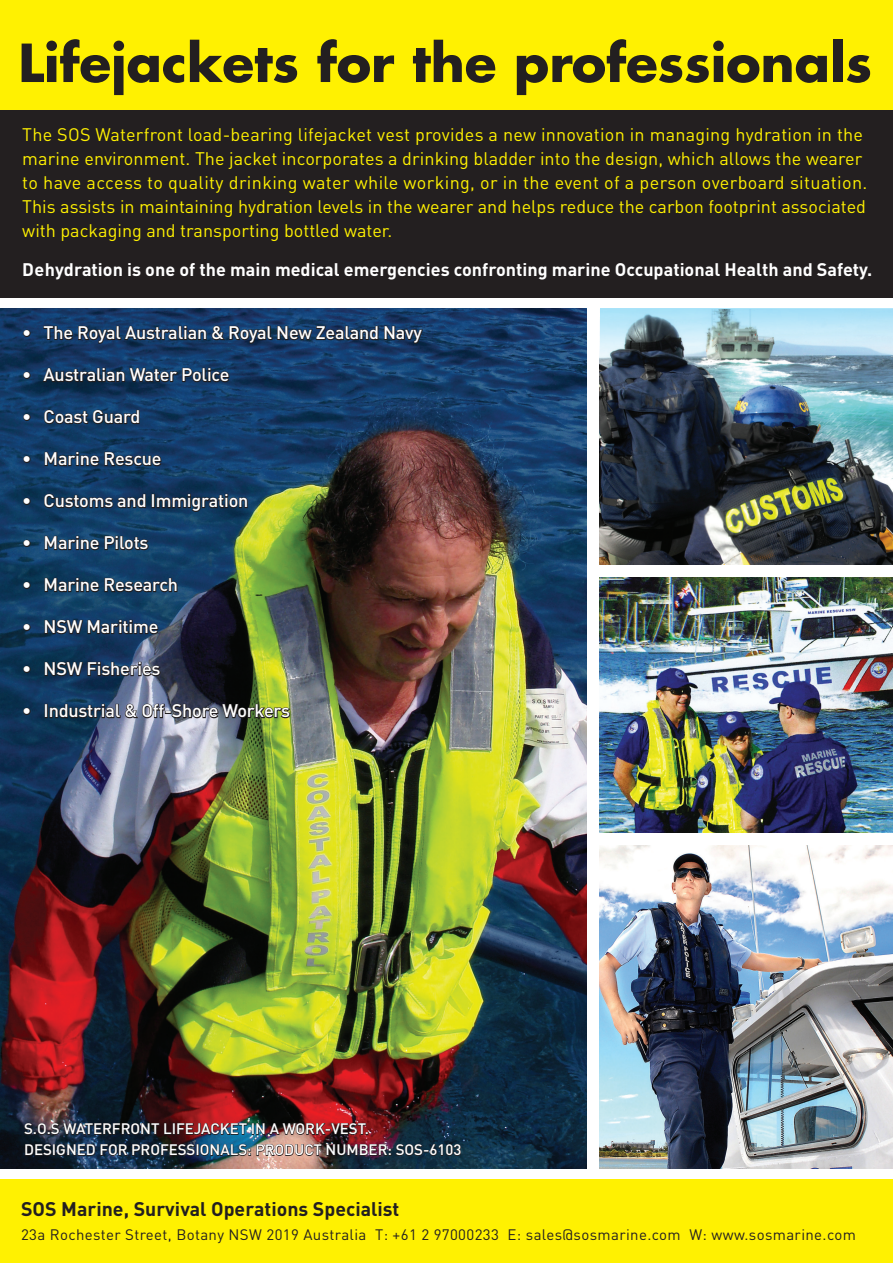
<style>
.page{position:relative;width:893px;height:1263px;background:#fff}
.page>*{position:absolute;margin:0;border:0;box-sizing:border-box;transform-origin:0 0}
.t1{font:700 51px "Futura";letter-spacing:-.005em;color:#231f20}
.t2{font:700 19.5px "DIN";color:#231f20}
.t3{font:18px/24px "DIN";letter-spacing:.005em;color:#fff101}
.t4{font:500 18px "DIN";letter-spacing:-.01em;color:#fff}
.t5{font:700 18px "DIN";color:#fff}
.t6{font:15px "DIN";letter-spacing:.025em;color:#231f20}
.t7{font:500 15px/21px "DIN";color:#fff}
</style>
<div class="page">
<img style="left:0;top:309px;width:587px;height:859px">
<img style="left:600px;top:577px;width:293px;height:255px">
<img style="left:600px;top:845px;width:293px;height:324px">
<img style="left:600px;top:361px;width:293px;height:203px">
<img style="left:600px;top:309px;width:293px;height:52px">
<div style="left:0;top:0;width:893px;height:156px;background:#fff101"></div>
<div style="left:0;top:111px;width:893px;height:187px;background:#231f20"></div>
<div style="left:0;top:1179px;width:893px;height:84px;background:#fff101"></div>
<div style="left:23px;top:330px;width:8px;height:7px;border:2px solid #231f20;border-radius:50%"></div>
<svg style="left:43px;top:325px;width:381px;height:19px;background:#19304d"></svg>
<div style="left:23px;top:372px;width:8px;height:7px;border:2px solid #231f20;border-radius:50%"></div>
<svg style="left:42px;top:367px;width:188px;height:17px;background:#182d45"></svg>
<div style="left:23px;top:414px;width:8px;height:7px;border:2px solid #231f20;border-radius:50%"></div>
<svg style="left:43px;top:409px;width:97px;height:16px;background:#1a2f48"></svg>
<div style="left:23px;top:456px;width:8px;height:7px;border:2px solid #231f20;border-radius:50%"></div>
<svg style="left:44px;top:450px;width:119px;height:17px;background:#192f48"></svg>
<div style="left:23px;top:498px;width:8px;height:7px;border:2px solid #231f20;border-radius:50%"></div>
<svg style="left:43px;top:493px;width:104px;height:16px;background:#182d44"></svg>
<div style="left:152px;top:494px;width:3px;height:14px;border:2px solid #231f20"></div>
<svg style="left:156px;top:494px;width:92px;height:19px;background:#172d44"></svg>
<div style="left:23px;top:540px;width:8px;height:7px;border:2px solid #231f20;border-radius:50%"></div>
<svg style="left:44px;top:534px;width:106px;height:17px;background:#1b334b"></svg>
<div style="left:23px;top:582px;width:8px;height:7px;border:2px solid #231f20;border-radius:50%"></div>
<svg style="left:44px;top:576px;width:134px;height:17px;background:#183045"></svg>
<div style="left:23px;top:624px;width:8px;height:7px;border:2px solid #231f20;border-radius:50%"></div>
<svg style="left:44px;top:618px;width:115px;height:18px;background:#1a2e47"></svg>
<div style="left:23px;top:666px;width:8px;height:7px;border:2px solid #231f20;border-radius:50%"></div>
<svg style="left:44px;top:661px;width:118px;height:17px;background:#273448"></svg>
<div style="left:23px;top:708px;width:8px;height:7px;border:2px solid #231f20;border-radius:50%"></div>
<div style="left:45px;top:704px;width:3px;height:14px;border:2px solid #231f20"></div>
<img style="left:49px;top:703px;width:242px;height:17px">
<img style="left:23px;top:1123px;width:345px;height:12px">
<img style="left:25px;top:1144px;width:436px;height:12px">
<h1 class="t1" style="left:18px;top:27px;width:855px">Lifejackets for the professionals</h1>
<p class="t3" style="left:22px;top:122px;width:846px">The SOS Waterfront load-bearing lifejacket vest provides a new innovation in managing hydration in the marine environment. The jacket incorporates a drinking bladder into the design, which allows the wearer to have access to quality drinking water while working, or in the event of a person overboard situation.<br>This assists in maintaining hydration levels in the wearer and helps reduce the carbon footprint associated with packaging and transporting bottled water.</p>
<p class="t5" style="left:22px;top:258px;width:851px">Dehydration is one of the main medical emergencies confronting marine Occupational Health and Safety.</p>
<p class="t4" style="left:22px;top:321px;width:401px">• The Royal Australian &amp; Royal New Zealand Navy</p>
<p class="t4" style="left:22px;top:363px;width:209px">• Australian Water Police</p>
<p class="t4" style="left:22px;top:405px;width:119px">• Coast Guard</p>
<p class="t4" style="left:22px;top:447px;width:141px">• Marine Rescue</p>
<p class="t4" style="left:22px;top:489px;width:228px">• Customs and Immigration</p>
<p class="t4" style="left:22px;top:531px;width:128px">• Marine Pilots</p>
<p class="t4" style="left:22px;top:573px;width:157px">• Marine Research</p>
<p class="t4" style="left:22px;top:615px;width:138px">• NSW Maritime</p>
<p class="t4" style="left:22px;top:657px;width:140px">• NSW Fisheries</p>
<p class="t4" style="left:22px;top:699px;width:269px">• Industrial &amp; Off-Shore Workers</p>
<p class="t7" style="left:24px;top:1118px;width:439px">S.O.S WATERFRONT LIFEJACKET IN A WORK-VEST.<br>DESIGNED FOR PROFESSIONALS: PRODUCT NUMBER: SOS-6103</p>
<p class="t2" style="left:21px;top:1197px;width:380px">SOS Marine, Survival Operations Specialist</p>
<p class="t6" style="left:21px;top:1226px;width:836px">23a Rochester Street, Botany NSW 2019 Australia T: +61 2 97000233 E: sales@sosmarine.com W: www.sosmarine.com</p>
</div>
